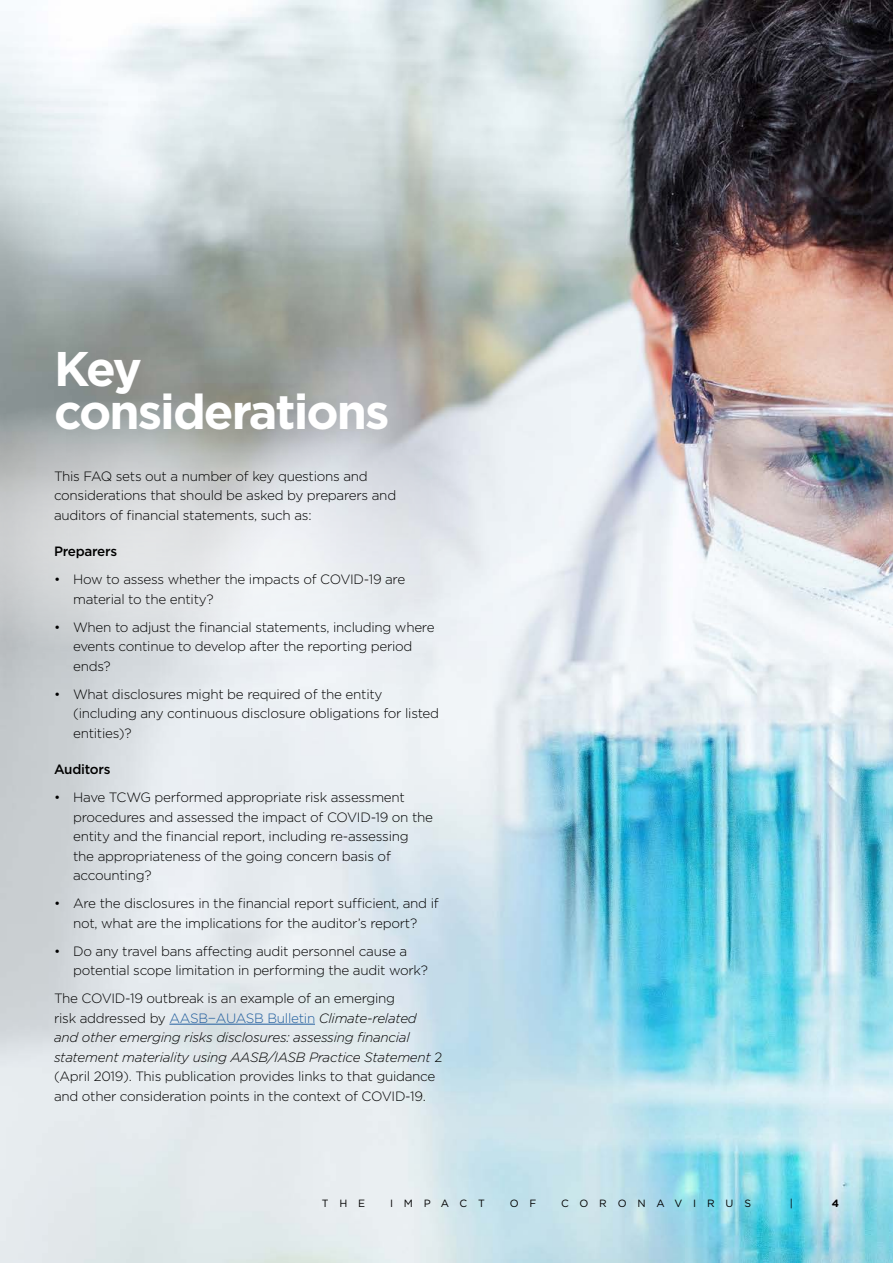
<style>
.page{position:relative;width:893px;height:1263px;background:#fff}
.page>*{position:absolute;margin:0;border:0;box-sizing:border-box;transform-origin:0 0}
.t1{font:700 48.6px/43px "Gotham";letter-spacing:-.04em;color:#fff}
.t2{font:300 13.5px/19.5px "Gotham";letter-spacing:-.02em;color:#000}
.t3{font:500 13.5px "Gotham";letter-spacing:-.02em;color:#000}
.t4{font:10.5px "Gotham";letter-spacing:1.03em;color:#000}
.t5{font:700 10.5px "Gotham";color:#000}
.s1{color:#215e9e}
.s2{font-style:italic}
</style>
<div class="page">
<img style="left:1px;top:0;width:892px;height:1263px">
<svg style="left:0;top:398px;width:479px;height:259px;background:#d2d6d8"></svg>
<hr style="left:169px;top:1024px;width:146px;height:1px;background:#215e9e">
<h1 class="t1" style="left:54px;top:347px;width:337px">Key considerations</h1>
<p class="t2" style="left:54px;top:466px;width:344px">This FAQ sets out a number of key questions and considerations that should be asked by preparers and auditors of financial statements, such as:</p>
<p class="t3" style="left:54px;top:543px;width:65px">Preparers</p>
<p class="t2" style="left:73px;top:569px;width:334px;text-indent:-19px">• How to assess whether the impacts of COVID-19 are material to the entity?</p>
<p class="t2" style="left:73px;top:617px;width:363px;text-indent:-19px">• When to adjust the financial statements, including where events continue to develop after the reporting period ends?</p>
<p class="t2" style="left:73px;top:684px;width:367px;text-indent:-19px">• What disclosures might be required of the entity (including any continuous disclosure obligations for listed entities)?</p>
<p class="t3" style="left:54px;top:760px;width:58px">Auditors</p>
<p class="t2" style="left:73px;top:787px;width:361px;text-indent:-19px">• Have TCWG performed appropriate risk assessment procedures and assessed the impact of COVID-19 on the entity and the financial report, including re-assessing<br>the appropriateness of the going concern basis of accounting?</p>
<p class="t2" style="left:54px;top:893px;width:386px;text-align:center">• Are the disclosures in the financial report sufficient, and if not, what are the implications for the auditor’s report?</p>
<p class="t2" style="left:73px;top:941px;width:356px;text-indent:-19px">• Do any travel bans affecting audit personnel cause a potential scope limitation in performing the audit work?</p>
<p class="t2" style="left:54px;top:988px;width:390px">The COVID-19 outbreak is an example of an emerging<br>risk addressed by <span class="s1">AASB−AUASB Bulletin</span> <span class="s2">Climate-related and other emerging risks disclosures: assessing financial statement materiality using AASB/IASB Practice Statement</span> 2 (April 2019). This publication provides links to that guidance and other consideration points in the context of COVID-19.</p>
<p class="t4" style="left:322px;top:1196px;width:45px">THE</p>
<p class="t4" style="left:390px;top:1196px;width:96px">IMPACT</p>
<p class="t4" style="left:510px;top:1196px;width:28px">O F</p>
<p class="t4" style="left:561px;top:1196px;width:191px">CORONAVIRUS</p>
<p class="t4" style="left:790px;top:1196px;width:5px">|</p>
<p class="t5" style="left:832px;top:1196px;width:9px">4</p>
</div>
